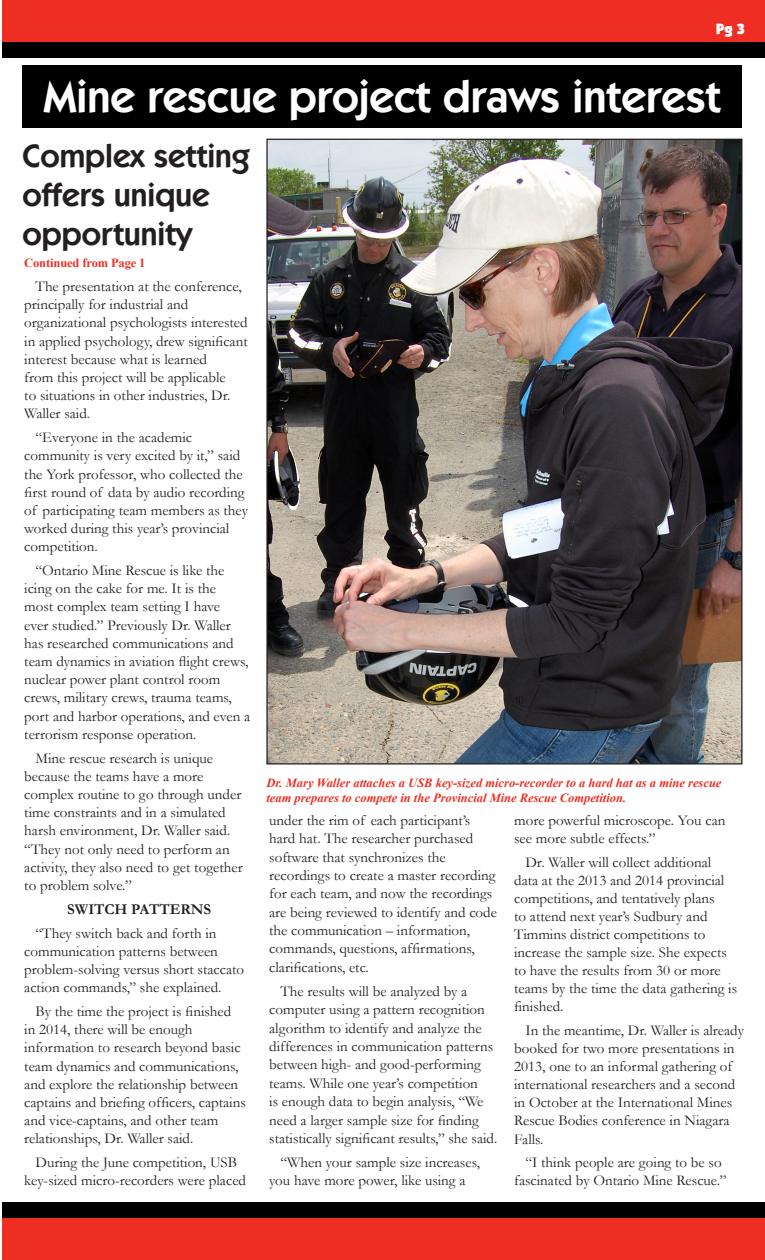
<style>
.page{position:relative;width:765px;height:1260px;background:#fff}
.page>*{position:absolute;margin:0;border:0;box-sizing:border-box;transform-origin:0 0}
.Body_text{font:600 45px "Kabel IT Cby BT";color:#fff}
.Body_text-2{font:600 32.5px/39px "Kabel IT Cby BT";color:#231f20}
.t1{font:15px/18.2px "Garamond";color:#231f20}
.t2{font:700 15px "Garamond";color:#231f20}
.t3{font:900 15px "Kabel IT Cby BT";color:#fff}
.t4{font:italic 700 12.5px/15px "Times New Roman";color:#ee2e22}
.t5{font:700 12.5px "Times New Roman";letter-spacing:-.01em;color:#ee2e22}
</style>
<div class="page">
<div style="left:22px;top:65px;width:720px;height:63px;background:#000"></div>
<div style="left:3px;top:1208px;width:762px;height:52px;background:#ee2e22"></div>
<div style="left:3px;top:1202px;width:762px;height:16px;background:#000"></div>
<div style="left:3px;top:0;width:762px;height:52px;background:#ee2e22"></div>
<div style="left:3px;top:42px;width:762px;height:16px;background:#000"></div>
<img style="left:268px;top:141px;width:472px;height:622px">
<p class="t3" style="left:737px;top:19px;width:10px">3</p>
<p class="t3" style="left:716px;top:19px;width:31px">Pg 4</p>
<p class="Body_text" style="left:44px;top:69px;width:678px">Mine rescue project draws interest</p>
<p class="Body_text-2" style="left:22px;top:136px;width:229px">Complex setting offers unique</p>
<p class="Body_text-2" style="left:22px;top:214px;width:171px">opportunity</p>
<p class="t5" style="left:24px;top:254px;width:123px">Continued from Page 1</p>
<p class="t1" style="left:24px;top:277px;width:225px;text-indent:11px">The presentation at the conference, principally for industrial and organizational psychologists interested in applied psychology, drew significant interest because what is learned<br>from this project will be applicable<br>to situations in other industries, Dr.<br>Waller said.</p>
<p class="t1" style="left:24px;top:428px;width:225px;text-indent:11px">“Everyone in the academic community is very excited by it,” said the York professor, who collected the first round of data by audio recording of participating team members as they worked during this year’s provincial competition.</p>
<p class="t1" style="left:24px;top:561px;width:228px;text-indent:11px">“Ontario Mine Rescue is like the icing on the cake for me. It is the<br>most complex team setting I have<br>ever studied.” Previously Dr. Waller has researched communications and team dynamics in aviation flight crews, nuclear power plant control room crews, military crews, trauma teams, port and harbor operations, and even a terrorism response operation.</p>
<p class="t1" style="left:24px;top:748px;width:220px;text-indent:11px">Mine rescue research is unique because the teams have a more complex routine to go through under time constraints and in a simulated harsh environment, Dr. Waller said. “They not only need to perform an activity, they also need to get together to problem solve.”</p>
<p class="t2" style="left:67px;top:899px;width:145px">SWITCH PATTERNS</p>
<p class="t1" style="left:24px;top:923px;width:221px;text-indent:11px">“They switch back and forth in communication patterns between problem-solving versus short staccato action commands,” she explained.</p>
<p class="t1" style="left:24px;top:1002px;width:223px;text-indent:11px">By the time the project is finished in 2014, there will be enough information to research beyond basic team dynamics and communications, and explore the relationship between captains and briefing officers, captains and vice-captains, and other team relationships, Dr. Waller said.</p>
<p class="t1" style="left:24px;top:1153px;width:223px;text-align:center">During the June competition, USB key-sized micro-recorders were placed</p>
<p class="t4" style="left:266px;top:775px;width:457px">Dr. Mary Waller attaches a USB key-sized micro-recorder to a hard hat as a mine rescue team prepares to compete in the Provincial Mine Rescue Competition.</p>
<p class="t1" style="left:269px;top:811px;width:229px">under the rim of each participant’s hard hat. The researcher purchased software that synchronizes the recordings to create a master recording for each team, and now the recordings are being reviewed to identify and code the communication – information, commands, questions, affirmations, clarifications, etc.</p>
<p class="t1" style="left:269px;top:982px;width:230px;text-indent:11px">The results will be analyzed by a computer using a pattern recognition algorithm to identify and analyze the differences in communication patterns between high- and good-performing teams. While one year’s competition<br>is enough data to begin analysis, “We need a larger sample size for finding statistically significant results,” she said.</p>
<p class="t1" style="left:269px;top:1153px;width:212px;text-indent:11px">“When your sample size increases, you have more power, like using a</p>
<p class="t1" style="left:514px;top:811px;width:213px">more powerful microscope. You can see more subtle effects.”</p>
<p class="t1" style="left:514px;top:852px;width:225px;text-indent:11px">Dr. Waller will collect additional data at the 2013 and 2014 provincial competitions, and tentatively plans<br>to attend next year’s Sudbury and<br>Timmins district competitions to increase the sample size. She expects to have the results from 30 or more teams by the time the data gathering is finished.</p>
<p class="t1" style="left:514px;top:1021px;width:231px;text-indent:11px">In the meantime, Dr. Waller is already booked for two more presentations in 2013, one to an informal gathering of international researchers and a second in October at the International Mines Rescue Bodies conference in Niagara Falls.</p>
<p class="t1" style="left:514px;top:1153px;width:214px;text-align:center">“I think people are going to be so fascinated by Ontario Mine Rescue.”</p>
</div>
